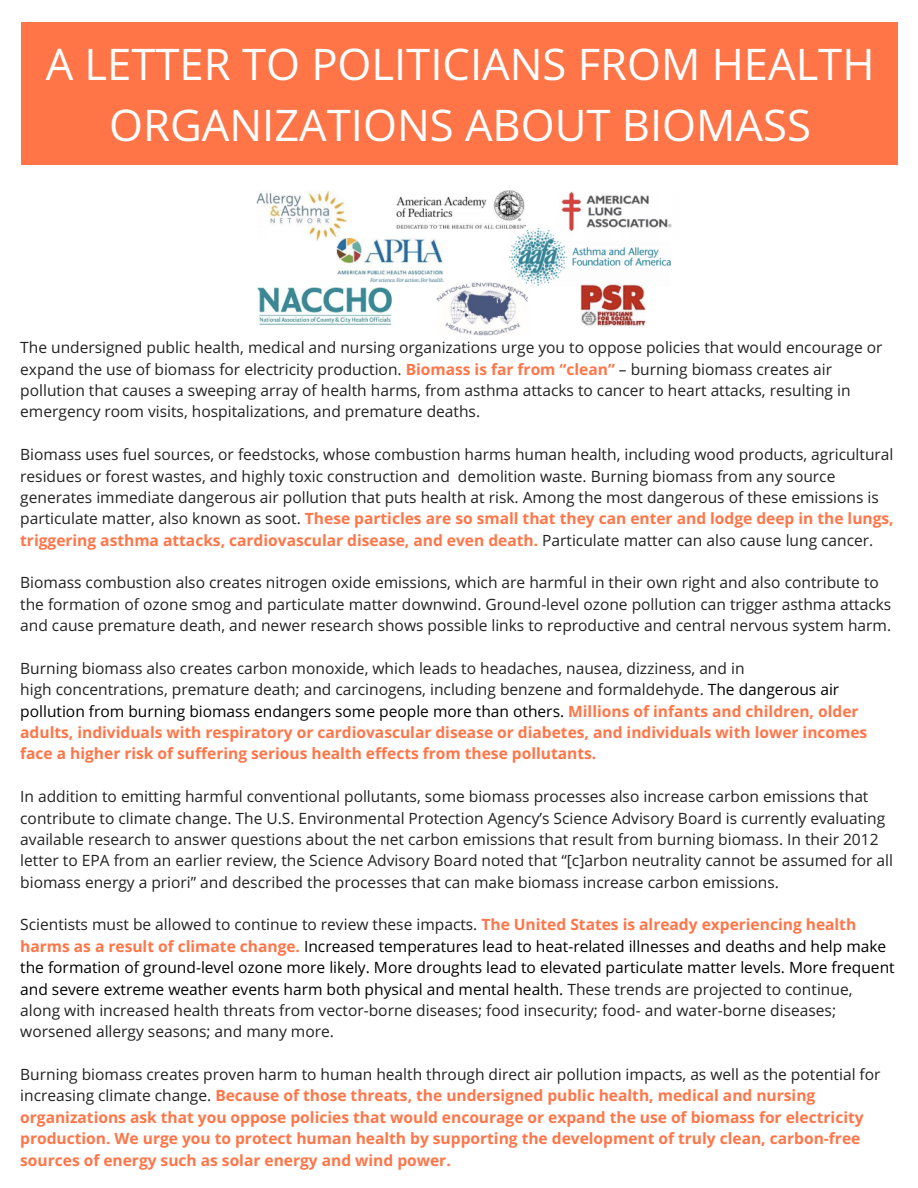
<style>
.page{position:relative;width:918px;height:1188px;background:#fff}
.page>*{position:absolute;margin:0;border:0;box-sizing:border-box;transform-origin:0 0}
.t1{font:43.65px/60.8px "Open Sans";color:#fff;text-align:center}
.t2{font:15.6px/21.3px "Open Sans";color:#222}
.t3{font:700 15.6px/21.3px "Open Sans";color:#ff7548}
.t4{font:15.6px/21.3px "Open Sans";color:#000}
.s1{font-weight:700;color:#ff7548}
.s2{font-weight:400;color:#222}
.s3{font-weight:400;color:#000}
.s4{color:#222}
</style>
<div class="page">
<div style="left:21px;top:22px;width:877px;height:143px;background:#ff7548"></div>
<img style="left:256px;top:190px;width:416px;height:146px">
<h1 class="t1" style="left:46px;top:33px;width:830px">A LETTER TO POLITICIANS FROM HEALTH<br>ORGANIZATIONS ABOUT BIOMASS</h1>
<p class="t2" style="left:20px;top:337px;width:864px">The undersigned public health, medical and nursing organizations urge you to oppose policies that would encourage or expand the use of biomass for electricity production. <span class="s1">Biomass is far from “clean”</span> – burning biomass creates air pollution that causes a sweeping array of health harms, from asthma attacks to cancer to heart attacks, resulting in emergency room visits, hospitalizations, and premature deaths.</p>
<p class="t2" style="left:20px;top:443px;width:875px">Biomass uses fuel sources, or feedstocks, whose combustion harms human health, including wood products, agricultural residues or forest wastes, and highly toxic construction and demolition waste. Burning biomass from any source generates immediate dangerous air pollution that puts health at risk. Among the most dangerous of these emissions is particulate matter, also known as soot. <span class="s1">These particles are so small that they can enter and lodge deep in the lungs, triggering asthma attacks, cardiovascular disease, and even death.</span> Particulate matter can also cause lung cancer.</p>
<p class="t2" style="left:20px;top:572px;width:873px">Biomass combustion also creates nitrogen oxide emissions, which are harmful in their own right and also contribute to the formation of ozone smog and particulate matter downwind. Ground-level ozone pollution can trigger asthma attacks and cause premature death, and newer research shows possible links to reproductive and central nervous system harm.</p>
<p class="t3" style="left:20px;top:657px;width:849px"><span class="s2">Burning biomass also creates carbon monoxide, which leads to headaches, nausea, dizziness, and in<br>high concentrations, premature death; and carcinogens, including benzene and formaldehyde.</span> <span class="s3">The dangerous air pollution from burning biomass endangers some people more than others.</span> Millions of infants and children, older adults, individuals with respiratory or cardiovascular disease or diabetes, and individuals with lower incomes face a higher risk of suffering serious health effects from these pollutants.</p>
<p class="t2" style="left:20px;top:785px;width:874px">In addition to emitting harmful conventional pollutants, some biomass processes also increase carbon emissions that contribute to climate change. The U.S. Environmental Protection Agency’s Science Advisory Board is currently evaluating available research to answer questions about the net carbon emissions that result from burning biomass. In their 2012 letter to EPA from an earlier review, the Science Advisory Board noted that “[c]arbon neutrality cannot be assumed for all biomass energy a priori” and described the processes that can make biomass increase carbon emissions.</p>
<p class="t4" style="left:20px;top:914px;width:876px"><span class="s4">Scientists must be allowed to continue to review these impacts.</span> <span class="s1">The United States is already experiencing health harms as a result of climate change.</span> Increased temperatures lead to heat-related illnesses and deaths and help make the formation of ground-level ozone more likely. More droughts lead to elevated particulate matter levels. More frequent and severe extreme weather events harm both physical and mental health. <span class="s4">These trends are projected to continue, along with increased health threats from vector-borne diseases; food insecurity; food- and water-borne diseases; worsened allergy seasons; and many more.</span></p>
<p class="t3" style="left:20px;top:1063px;width:862px"><span class="s2">Burning biomass creates proven harm to human health through direct air pollution impacts, as well as the potential for increasing climate change.</span> Because of those threats, the undersigned public health, medical and nursing organizations ask that you oppose policies that would encourage or expand the use of biomass for electricity production. We urge you to protect human health by supporting the development of truly clean, carbon-free sources of energy such as solar energy and wind power.</p>
</div>
